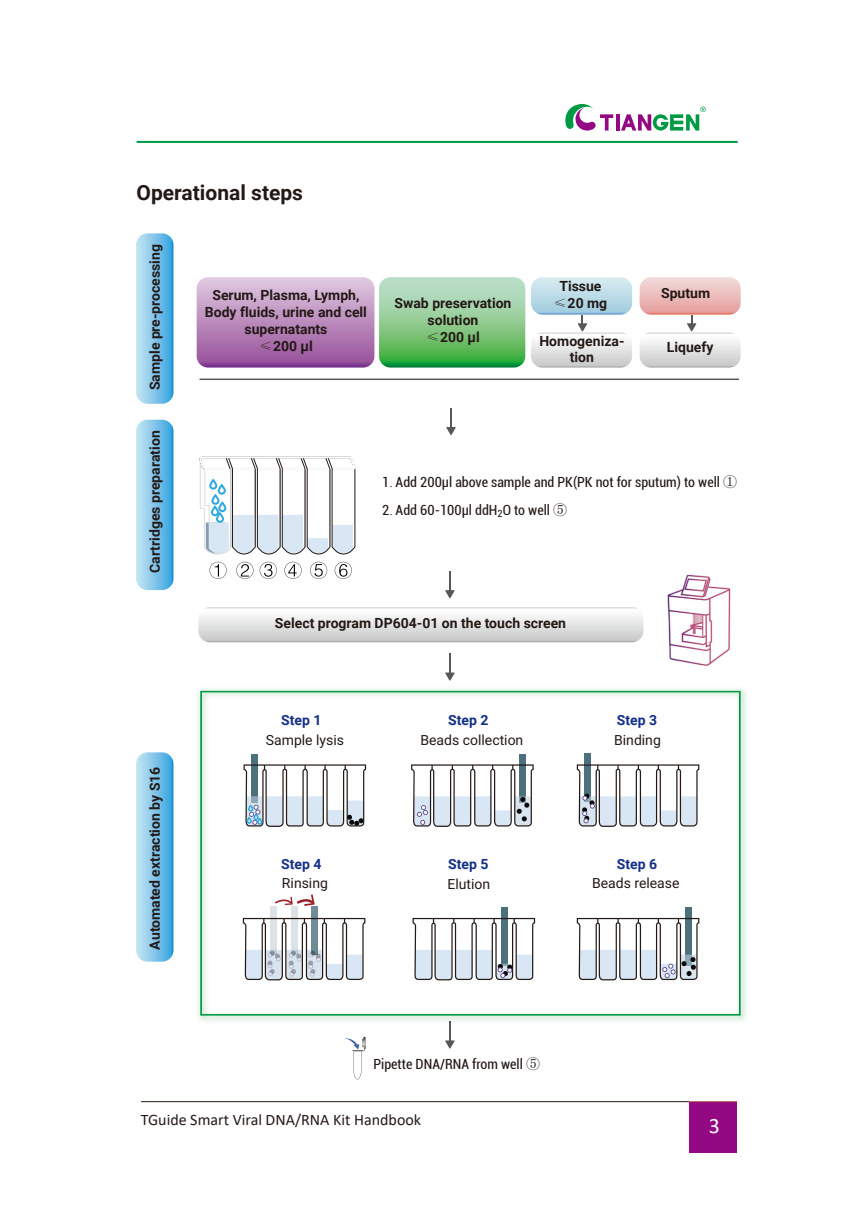
<style>
.page{position:relative;width:862px;height:1225px;background:#fff}
.page>*{position:absolute;margin:0;border:0;box-sizing:border-box;transform-origin:0 0}
.t1{font:22px "Calibri";color:#fff}
.小标题{font:700 21px "Roboto";color:#231916}
.t2{font:16px "Calibri";color:#231916}
.t3{font:700 14px/16.8px "Roboto";color:#231916;text-align:center}
.t4{font:condensed 14px "Roboto";color:#231916}
.t5{font:14px "Roboto";color:#231916}
.t6{font:700 14px "Roboto";color:#132f8a}
.s1{font-family:"Adobe Song Std";font-weight:300}
.s2{font-family:"Adobe Song Std";font-weight:300;font-stretch:normal}
</style>
<div class="page">
<hr style="left:137px;top:141px;width:600px;height:2px;background:#094">
<hr style="left:616px;top:114px;width:3px;height:17px;background:#930883">
<svg style="left:565px;top:104px;width:48px;height:27px"></svg>
<svg style="left:621px;top:107px;width:85px;height:24px"></svg>
<hr style="left:141px;top:1101px;width:548px;height:1px;background:#231916">
<div style="left:689px;top:1102px;width:48px;height:51px;background:#930883"></div>
<hr style="left:689px;top:1101px;width:48px;height:1px;background:#b84e4c">
<svg style="left:136px;top:420px;width:37px;height:170px;background:#81c5e9"></svg>
<img style="left:667px;top:574px;width:64px;height:92px">
<img style="left:198px;top:689px;width:549px;height:332px">
<svg style="left:200px;top:691px;width:540px;height:324px"></svg>
<hr style="left:450px;top:407px;width:2px;height:22px;background:#595857">
<svg style="left:446px;top:427px;width:10px;height:8px"></svg>
<hr style="left:449px;top:571px;width:2px;height:22px;background:#595857">
<svg style="left:445px;top:590px;width:10px;height:8px"></svg>
<hr style="left:449px;top:653px;width:2px;height:22px;background:#595857">
<svg style="left:445px;top:672px;width:10px;height:8px"></svg>
<hr style="left:449px;top:1021px;width:2px;height:22px;background:#595857">
<svg style="left:445px;top:1040px;width:10px;height:8px"></svg>
<svg style="left:136px;top:752px;width:37px;height:209px;background:#81c5e9"></svg>
<svg style="left:411px;top:764px;width:123px;height:63px"></svg>
<svg style="left:198px;top:607px;width:445px;height:35px"></svg>
<svg style="left:345px;top:1036px;width:21px;height:44px"></svg>
<svg style="left:136px;top:233px;width:37px;height:171px;background:#82c5e9"></svg>
<svg style="left:197px;top:277px;width:328px;height:90px;background:#a3a7a7"></svg>
<svg style="left:199px;top:456px;width:157px;height:123px"></svg>
<div style="left:217px;top:484px;width:9px;height:11px;border:2px solid #30a8e1;border-radius:50%"></div>
<div style="left:209px;top:479px;width:9px;height:10px;border:2px solid #30a8e1;border-radius:50%"></div>
<div style="left:211px;top:494px;width:9px;height:11px;border:2px solid #30a8e1;border-radius:50%"></div>
<div style="left:218px;top:502px;width:9px;height:10px;border:2px solid #30a8e1;border-radius:50%"></div>
<div style="left:211px;top:506px;width:8px;height:10px;border:2px solid #30a8e1;border-radius:50%"></div>
<div style="left:215px;top:512px;width:9px;height:11px;border:2px solid #30a8e1;border-radius:50%"></div>
<div style="left:251px;top:754px;width:7px;height:48px;background:#4d707d"></div>
<svg style="left:243px;top:764px;width:123px;height:63px"></svg>
<svg style="left:531px;top:277px;width:101px;height:90px"></svg>
<svg style="left:639px;top:277px;width:101px;height:90px"></svg>
<hr style="left:199px;top:378px;width:540px;height:2px;background:#595857">
<p class="小标题" style="left:137px;top:178px;width:168px">Operational steps</p>
<p class="t3" style="left:146px;top:390px;width:148px;rotate:-90deg">Sample pre-processing</p>
<p class="t3" style="left:205px;top:286px;width:164px">Serum, Plasma, Lymph,<br>Body fluids, urine and cell supernatants<br><span class="s1">≤</span>200 µl</p>
<p class="t3" style="left:394px;top:294px;width:118px">Swab preservation solution<br><span class="s1">≤</span>200 µl</p>
<p class="t3" style="left:553px;top:277px;width:55px">Tissue <span class="s1">≤</span>20 mg</p>
<p class="t3" style="left:539px;top:332px;width:87px">Homogeniza&shy;tion</p>
<p class="t3" style="left:667px;top:338px;width:48px">Liquefy</p>
<p class="t3" style="left:661px;top:284px;width:51px">Sputum</p>
<p class="t3" style="left:146px;top:573px;width:144px;rotate:-90deg">Cartridges preparation</p>
<p class="t3" style="left:146px;top:949px;width:184px;rotate:-90deg">Automated extraction by S16</p>
<p class="t4" style="left:382px;top:472px;width:356px">1<span class="s2">.</span> Add 200μl above sample and PK(PK not for sputum) to well <span class="s2">①</span></p>
<p class="t4" style="left:382px;top:500px;width:186px">2<span class="s2">.</span> Add 60-100μl ddH<sub>2</sub>O to well <span class="s2">⑤</span></p>
<p class="t3" style="left:275px;top:613px;width:293px">Select program DP604-01 on the touch screen</p>
<p class="t6" style="left:281px;top:710px;width:42px">Step 1</p>
<p class="t5" style="left:266px;top:730px;width:80px">Sample lysis</p>
<p class="t6" style="left:448px;top:710px;width:42px">Step 2</p>
<p class="t5" style="left:420px;top:730px;width:104px">Beads collection</p>
<p class="t6" style="left:617px;top:710px;width:42px">Step 3</p>
<p class="t5" style="left:614px;top:730px;width:48px">Binding</p>
<p class="t6" style="left:281px;top:854px;width:42px">Step 4</p>
<p class="t5" style="left:282px;top:873px;width:47px">Rinsing</p>
<p class="t6" style="left:448px;top:854px;width:42px">Step 5</p>
<p class="t5" style="left:447px;top:874px;width:44px">Elution</p>
<p class="t6" style="left:617px;top:854px;width:42px">Step 6</p>
<p class="t5" style="left:592px;top:873px;width:89px">Beads release</p>
<p class="t4" style="left:373px;top:1053px;width:168px">Pipette DNA/RNA from well <span class="s2">⑤</span></p>
<p class="t2" style="left:141px;top:1108px;width:282px">TGuide Smart Viral DNA/RNA Kit Handbook</p>
<p class="t1" style="left:709px;top:1110px;width:13px">3</p>
</div>
